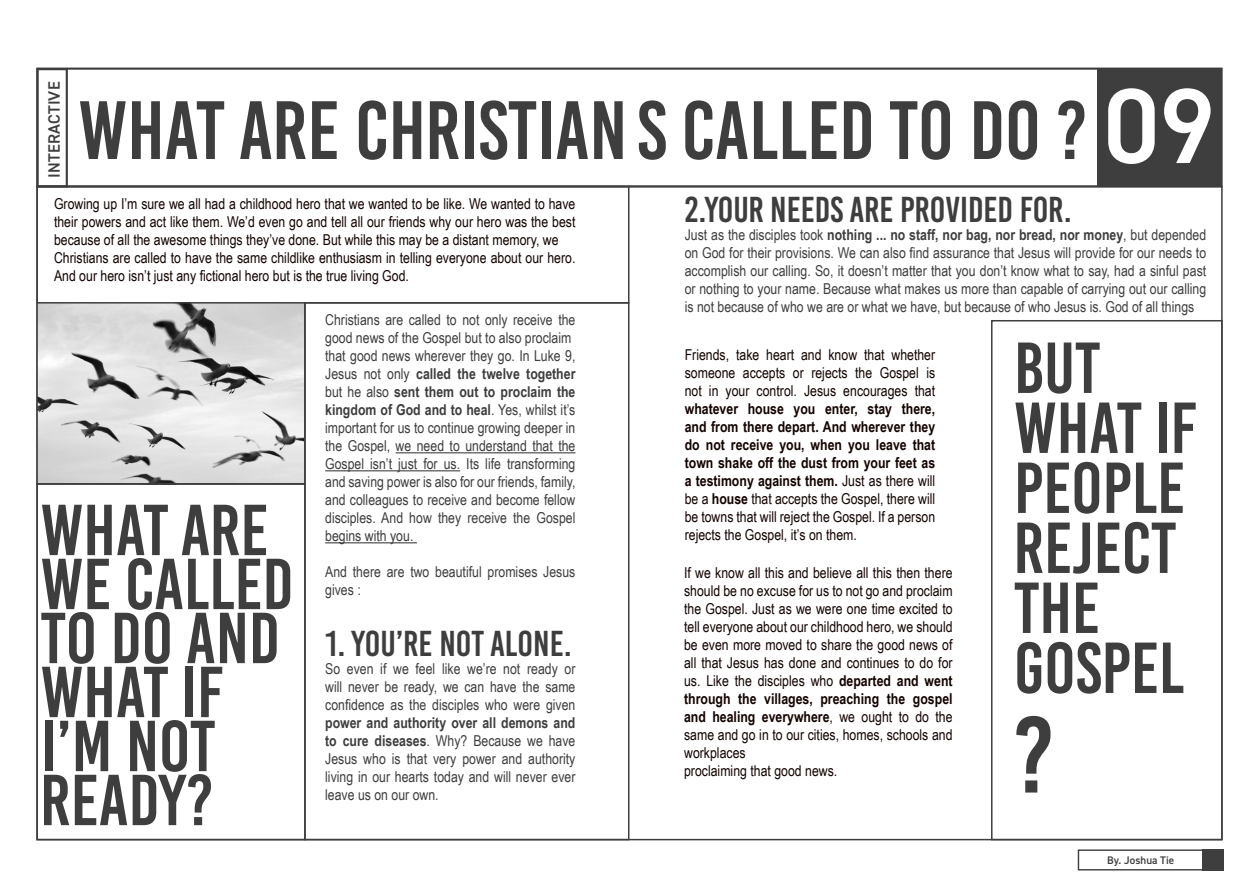
<style>
.page{position:relative;width:1259px;height:893px;background:#fff}
.page>*{position:absolute;margin:0;border:0;box-sizing:border-box;transform-origin:0 0}
.t1{font:108px "Bebas Kai";color:#3e3e3f}
.number_simple{font:600 106.95px "DIN2014";color:#fff}
.t2{font:82.5px "Bebas Kai";color:#3e3e3f}
.t3{font:72px/54px "Bebas Kai";color:#3e3e3f}
.text{font:36px "Bebas Kai";color:#3e3e3f}
.number_simple-2{font:600 16.5px "DIN2014";letter-spacing:.01em;color:#3e3e3f}
.text-2{font:15px/18px "Arial Narrow";color:#130400;text-align:justify}
.text-3{font:15px/18px "Arial Narrow";color:#3e3e3f;text-align:justify}
.number_simple-3{font:600 10.95px "DIN2014";color:#3e3e3f}
.s1{font-weight:700}
</style>
<div class="page">
<div style="left:36px;top:68px;width:1186px;height:119px;border:2px solid #3e3e3f"></div>
<div style="left:1097px;top:69px;width:124px;height:117px;background:#3e3e3f"></div>
<div style="left:36px;top:68px;width:32px;height:119px;border:2px solid #3e3e3f"></div>
<div style="left:36px;top:186px;width:593px;height:118px;border:2px solid #3e3e3f"></div>
<img style="left:39px;top:305px;width:264px;height:177px">
<div style="left:36px;top:302px;width:270px;height:183px;border:2px solid #3e3e3f"></div>
<div style="left:304px;top:302px;width:325px;height:538px;border:2px solid #3e3e3f"></div>
<div style="left:991px;top:320px;width:231px;height:520px;border:2px solid #3e3e3f"></div>
<div style="left:36px;top:483px;width:270px;height:357px;border:2px solid #3e3e3f"></div>
<div style="left:1077px;top:849px;width:126px;height:21px;border:1px solid #3e3e3f"></div>
<div style="left:1202px;top:849px;width:21px;height:21px;background:#3e3e3f"></div>
<hr style="left:396px;top:452px;width:179px;height:1px;background:#3e3e3f">
<hr style="left:325px;top:470px;width:135px;height:1px;background:#3e3e3f">
<hr style="left:325px;top:542px;width:92px;height:1px;background:#3e3e3f">
<p class="number_simple-2" style="left:43px;top:178px;width:98px;rotate:-90deg">INTERACTIVE</p>
<p class="number_simple" style="left:1103px;top:55px;width:113px">09</p>
<p class="text-2" style="left:54px;top:194px;width:523px">Growing up I’m sure we all had a childhood hero that we wanted to be like. We wanted to have their powers and act like them. We’d even go and tell all our friends why our hero was the best because of all the awesome things they’ve done. But while this may be a distant memory, we</p>
<p class="text-2" style="left:54px;top:248px;width:523px">Christians are called to have the same childlike enthusiasm in telling everyone about our hero.<br>And our hero isn’t just any fictional hero but is the true living God.</p>
<p class="t2" style="left:78px;top:86px;width:1010px">WHAT ARE CHRISTIAN S CALLED TO DO ?</p>
<p class="text" style="left:685px;top:190px;width:389px">2.YOUR NEEDS ARE PROVIDED FOR.</p>
<p class="text-3" style="left:685px;top:225px;width:523px">Just as the disciples took <span class="s1">nothing ... no staff, nor bag, nor bread, nor money</span>, but depended on God for their provisions. We can also find assurance that Jesus will provide for our needs to accomplish our calling. So, it doesn’t matter that you don’t know what to say, had a sinful past or nothing to your name. Because what makes us more than capable of carrying out our calling is not because of who we are or what we have, but because of who Jesus is. God of all things</p>
<p class="text-2" style="left:685px;top:346px;width:252px">Friends, take heart and know that whether someone accepts or rejects the Gospel is not in your control. Jesus encourages that <span class="s1">whatever house you enter, stay there, and from there depart. And wherever they do not receive you, when you leave that town shake off the dust from your feet as a testimony against them.</span> Just as there will be a <span class="s1">house</span> that accepts the Gospel, there will be towns that will reject the Gospel. If a person rejects the Gospel, it’s on them.</p>
<p class="text-2" style="left:684px;top:563px;width:270px">If we know all this and believe all this then there should be no excuse for us to not go and proclaim the Gospel. Just as we were one time excited to tell everyone about our childhood hero, we should be even more moved to share the good news of all that Jesus has done and continues to do for us. Like the disciples who <span class="s1">departed and went through the villages, preaching the gospel and healing everywhere</span>, we ought to do the same and go in to our cities, homes, schools and workplaces</p>
<p class="text-2" style="left:684px;top:761px;width:155px">proclaiming that good news.</p>
<p class="text-3" style="left:325px;top:310px;width:252px">Christians are called to not only receive the good news of the Gospel but to also proclaim</p>
<p class="text-3" style="left:325px;top:346px;width:252px">that good news wherever they go. In Luke 9, Jesus not only <span class="s1">called the twelve together </span>but he also <span class="s1">sent them out to proclaim the kingdom of God and to heal</span>. Yes, whilst it’s important for us to continue growing deeper in the Gospel, we need to understand that the Gospel isn’t just for us. Its life transforming and saving power is also for our friends, family, and colleagues to receive and become fellow disciples. And how they receive the Gospel begins with you.</p>
<p class="text-3" style="left:325px;top:562px;width:252px">And there are two beautiful promises Jesus gives :</p>
<p class="text" style="left:325px;top:625px;width:248px">1. YOU’RE NOT ALONE.</p>
<p class="text-3" style="left:325px;top:660px;width:252px">So even if we feel like we’re not ready or will never be ready, we can have the same confidence as the disciples who were given <span class="s1">power and authority over all demons and to cure diseases</span>. Why? Because we have Jesus who is that very power and authority living in our hearts today and will never ever leave us on our own.</p>
<p class="t3" style="left:1014px;top:338px;width:184px;line-height:60px">BUT<br>WHAT IF<br>PEOPLE<br>REJECT<br>THE<br>GOSPEL</p>
<p class="t1" style="left:1014px;top:697px;width:41px">?</p>
<p class="t3" style="left:41px;top:504px;width:254px">WHAT ARE<br>WE CALLED<br>TO DO AND<br>WHAT IF<br>I’M NOT<br>READY?</p>
<p class="number_simple-3" style="left:1107px;top:853px;width:69px">By. Joshua Tie</p>
</div>
